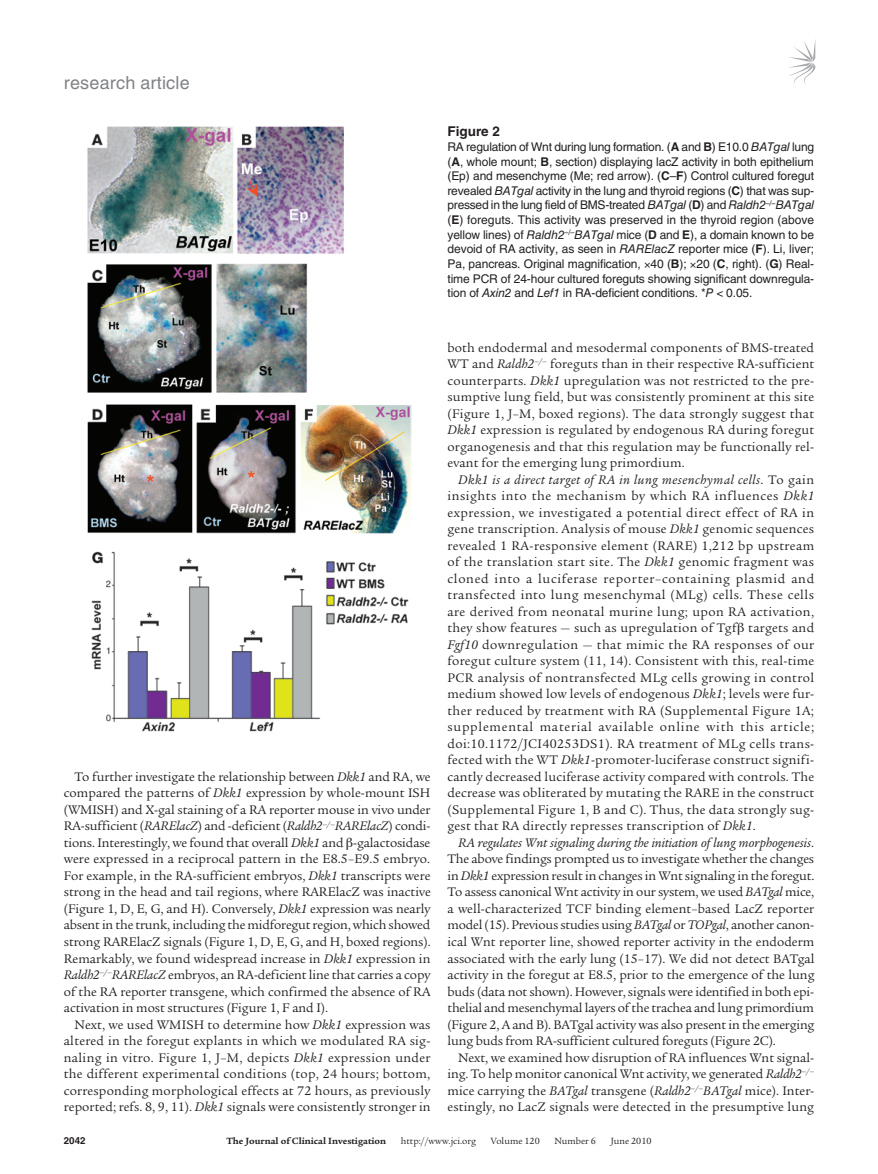
<style>
.page{position:relative;width:878px;height:1174px;background:#fff}
.page>*{position:absolute;margin:0;border:0;box-sizing:border-box;transform-origin:0 0}
.t1{font:18px "Helvetica LT Std";letter-spacing:.01em;color:#808285}
.t2{font:13.5px/16.5px "Legacy Serif Std";letter-spacing:.005em;color:#231f20;text-align:justify}
.t3{font:700 13.5px "Helvetica LT Std";color:#231f20}
.t4{font:12px/14.7px "Helvetica LT Std";letter-spacing:-.01em;color:#231f20;text-align:justify}
.t5{font:9.75px "Legacy Serif Std";color:#231f20}
.t6{font:700 9.75px "Legacy Serif Std";color:#231f20}
.t7{font:700 9.75px "Helvetica LT Std";color:#231f20}
.s1{font-weight:700}
.s2{font-style:italic}
</style>
<div class="page">
<svg style="left:789px;top:41px;width:26px;height:44px"></svg>
<img style="left:87px;top:126px;width:324px;height:606px">
<h1 class="t1" style="left:64px;top:72px;width:127px">research article</h1>
<p class="t3" style="left:447px;top:123px;width:54px">Figure 2</p>
<p class="t4" style="left:447px;top:139px;width:368px">RA regulation of Wnt during lung formation. (<span class="s1">A</span> and <span class="s1">B</span>) E10.0 <span class="s2">BATgal</span> lung (<span class="s1">A</span>, whole mount; <span class="s1">B</span>, section) displaying lacZ activity in both epithelium (Ep) and mesenchyme (Me; red arrow). (<span class="s1">C</span>–<span class="s1">F</span>) Control cultured foregut revealed <span class="s2">BATgal</span> activity in the lung and thyroid regions (<span class="s1">C</span>) that was sup&shy;pressed in the lung field of BMS-treated <span class="s2">BATgal</span> (<span class="s1">D</span>) and <span class="s2">Raldh2</span><sup>–/–</sup><span class="s2">BATgal </span>(<span class="s1">E</span>) foreguts. This activity was preserved in the thyroid region (above yellow lines) of <span class="s2">Raldh2</span><sup>–/–</sup><span class="s2">BATgal</span> mice (<span class="s1">D</span> and <span class="s1">E</span>), a domain known to be devoid of RA activity, as seen in <span class="s2">RARElacZ</span> reporter mice (<span class="s1">F</span>). Li, liver; Pa, pancreas. Original magnification, 40 (<span class="s1">B</span>); 20 (<span class="s1">C</span>, right). (<span class="s1">G</span>) Real&shy;time PCR of 24-hour cultured foreguts showing significant downregula&shy;tion of <span class="s2">Axin2</span> and <span class="s2">Lef1</span> in RA-deficient conditions. *<span class="s2">P</span> &lt; 0.05.</p>
<p class="t2" style="left:64px;top:768px;width:368px;text-indent:11px">To further investigate the relationship between <span class="s2">Dkk1</span> and RA, we compared the patterns of <span class="s2">Dkk1</span> expression by whole-mount ISH (WMISH) and X-gal staining of a RA reporter mouse in vivo under RA-sufficient (<span class="s2">RARElacZ</span>) and -deficient (<span class="s2">Raldh2</span><sup>–/–</sup><span class="s2">RARElacZ</span>) condi&shy;tions. Interestingly, we found that overall <span class="s2">Dkk1</span> and -galactosidase were expressed in a reciprocal pattern in the E8.5–E9.5 embryo.<br>For example, in the RA-sufficient embryos, <span class="s2">Dkk1</span> transcripts were strong in the head and tail regions, where RARElacZ was inactive (Figure 1, D, E, G, and H). Conversely, <span class="s2">Dkk1</span> expression was nearly absent in the trunk, including the midforegut region, which showed strong RARElacZ signals (Figure 1, D, E, G, and H, boxed regions).<br>Remarkably, we found widespread increase in <span class="s2">Dkk1</span> expression in <span class="s2">Raldh2</span><sup>–/–</sup><span class="s2">RARElacZ</span> embryos, an RA-deficient line that carries a copy of the RA reporter transgene, which confirmed the absence of RA activation in most structures (Figure 1, F and I).</p>
<p class="t2" style="left:64px;top:1016px;width:368px;text-indent:11px">Next, we used WMISH to determine how <span class="s2">Dkk1</span> expression was altered in the foregut explants in which we modulated RA sig&shy;naling in vitro. Figure 1, J–M, depicts <span class="s2">Dkk1</span> expression under the different experimental conditions (top, 24 hours; bottom, corresponding morphological effects at 72 hours, as previously reported; refs. 8, 9, 11). <span class="s2">Dkk1</span> signals were consistently stronger in</p>
<p class="t2" style="left:447px;top:339px;width:368px">both endodermal and mesodermal components of BMS-treated WT and <span class="s2">Raldh2</span><sup>–/–</sup> foreguts than in their respective RA-sufficient counterparts. <span class="s2">Dkk1</span> upregulation was not restricted to the pre&shy;sumptive lung field, but was consistently prominent at this site (Figure 1, J–M, boxed regions). The data strongly suggest that <span class="s2">Dkk1</span> expression is regulated by endogenous RA during foregut organogenesis and that this regulation may be functionally rel&shy;evant for the emerging lung primordium.</p>
<p class="t2" style="left:447px;top:471px;width:368px;text-indent:11px"><span class="s2">Dkk1 is a direct target of RA in lung mesenchymal cells</span>. To gain insights into the mechanism by which RA influences <span class="s2">Dkk1 </span>expression, we investigated a potential direct effect of RA in gene transcription. Analysis of mouse <span class="s2">Dkk1</span> genomic sequences revealed 1 RA-responsive element (RARE) 1,212 bp upstream of the translation start site. The <span class="s2">Dkk1</span> genomic fragment was cloned into a luciferase reporter–containing plasmid and transfected into lung mesenchymal (MLg) cells. These cells are derived from neonatal murine lung; upon RA activation, they show features — such as upregulation of Tgf targets and <span class="s2">Fgf10</span> downregulation — that mimic the RA responses of our foregut culture system (11, 14). Consistent with this, real-time PCR analysis of nontransfected MLg cells growing in control medium showed low levels of endogenous <span class="s2">Dkk1</span>; levels were fur&shy;ther reduced by treatment with RA (Supplemental Figure 1A; supplemental material available online with this article; doi:10.1172/JCI40253DS1). RA treatment of MLg cells trans&shy;fected with the WT <span class="s2">Dkk1</span>-promoter-luciferase construct signifi&shy;cantly decreased luciferase activity compared with controls. The decrease was obliterated by mutating the RARE in the construct (Supplemental Figure 1, B and C). Thus, the data strongly sug&shy;gest that RA directly represses transcription of <span class="s2">Dkk1</span>.</p>
<p class="t2" style="left:447px;top:834px;width:368px;text-indent:11px"><span class="s2">RA regulates Wnt signaling during the initiation of lung morphogenesis</span>.<br>The above findings prompted us to investigate whether the changes in <span class="s2">Dkk1</span> expression result in changes in Wnt signaling in the foregut.<br>To assess canonical Wnt activity in our system, we used <span class="s2">BATgal</span> mice, a well-characterized TCF binding element–based LacZ reporter model (15). Previous studies using <span class="s2">BATgal</span> or <span class="s2">TOPgal</span>, another canon&shy;ical Wnt reporter line, showed reporter activity in the endoderm associated with the early lung (15–17). We did not detect BATgal activity in the foregut at E8.5, prior to the emergence of the lung buds (data not shown). However, signals were identified in both epi&shy;thelial and mesenchymal layers of the trachea and lung primordium (Figure 2, A and B). BATgal activity was also present in the emerging lung buds from RA-sufficient cultured foreguts (Figure 2C).</p>
<p class="t2" style="left:447px;top:1049px;width:368px;text-indent:11px">Next, we examined how disruption of RA influences Wnt signal&shy;ing. To help monitor canonical Wnt activity, we generated <span class="s2">Raldh2</span><sup>–/– </sup>mice carrying the <span class="s2">BATgal</span> transgene (<span class="s2">Raldh2</span><sup>–/–</sup><span class="s2">BATgal</span> mice). Inter&shy;estingly, no LacZ signals were detected in the presumptive lung</p>
<p class="t7" style="left:64px;top:1134px;width:23px">2042</p>
<p class="t6" style="left:226px;top:1135px;width:161px">The Journal of Clinical Investigation</p>
<p class="t5" style="left:401px;top:1135px;width:77px">http://www.jci.org</p>
<p class="t5" style="left:490px;top:1135px;width:50px">Volume 120</p>
<p class="t5" style="left:554px;top:1135px;width:43px">Number 6</p>
<p class="t5" style="left:610px;top:1135px;width:42px">June 2010</p>
</div>
